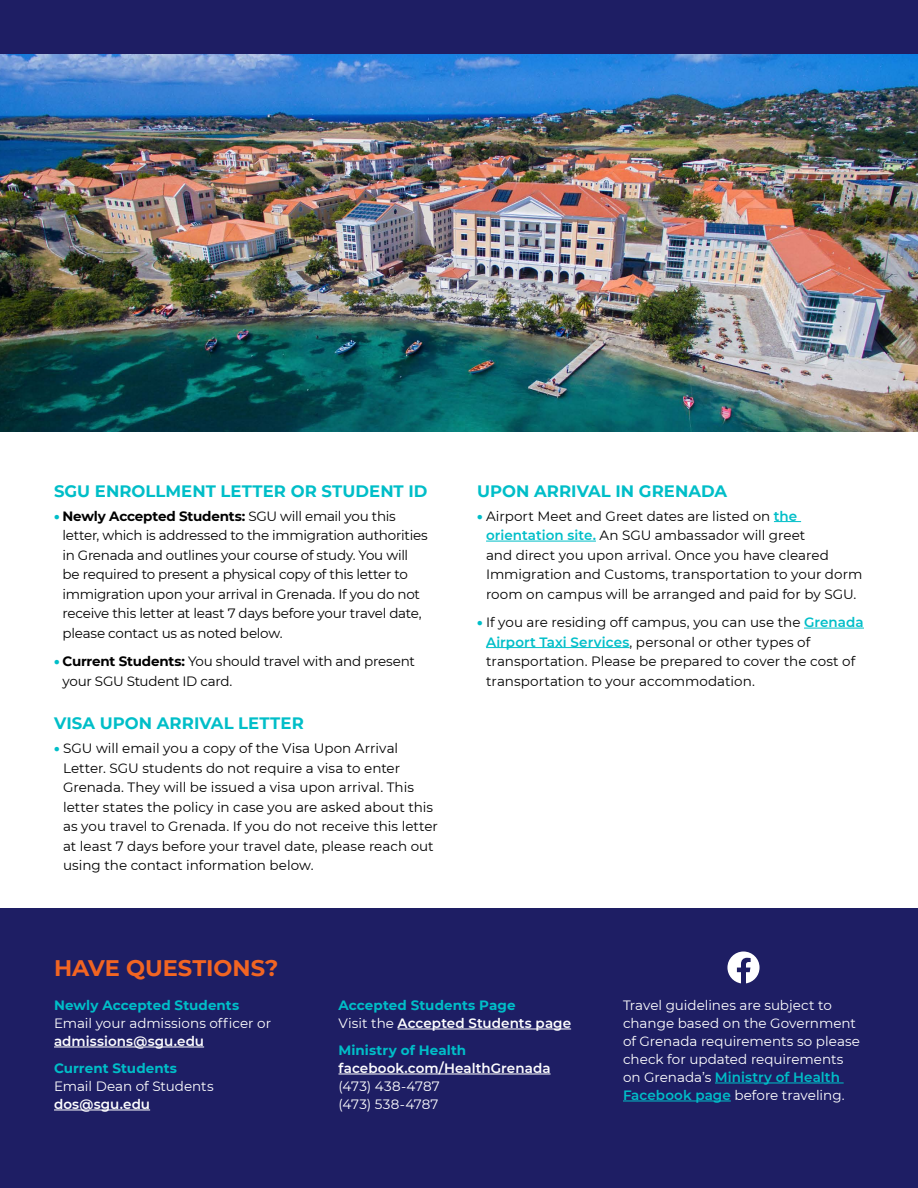
<style>
.page{position:relative;width:918px;height:1188px;background:#fff}
.page>*{position:absolute;margin:0;border:0;box-sizing:border-box;transform-origin:0 0}
.t1{font:700 22.5px "Montserrat";color:#f26522}
.t2{font:700 16.5px "Montserrat";color:#00bec8}
.t3{font:13.5px/19.5px "Montserrat";letter-spacing:-.005em;color:#000}
.t4{font:13.5px/18px "Montserrat";color:#fff}
.t5{font:700 13.5px/18px "Montserrat";letter-spacing:.005em;color:#00bec8}
.t6{font:600 13.5px "Montserrat";letter-spacing:.005em;color:#fff}
.s1{font-weight:900;color:#00bec8}
.s2{font-weight:700}
.s3{font-weight:600;color:#00bec8}
.s4{font-weight:400;color:#fff}
.s5{font-weight:600;color:#fff}
</style>
<div class="page">
<div style="left:0;top:908px;width:918px;height:280px;background:#1e1e64"></div>
<div style="left:0;top:0;width:918px;height:54px;background:#1e1e64"></div>
<svg style="left:774px;top:521px;width:27px;height:1px"></svg>
<hr style="left:486px;top:541px;width:110px;height:1px;background:#00bec8">
<hr style="left:804px;top:628px;width:60px;height:1px;background:#00bec8">
<hr style="left:486px;top:647px;width:144px;height:1px;background:#00bec8">
<hr style="left:54px;top:1047px;width:150px;height:1px;background:#fff">
<hr style="left:54px;top:1110px;width:96px;height:1px;background:#fff">
<hr style="left:398px;top:1029px;width:173px;height:1px;background:#fff">
<hr style="left:339px;top:1074px;width:212px;height:1px;background:#fff">
<hr style="left:715px;top:1083px;width:129px;height:1px;background:#00bec8">
<hr style="left:623px;top:1101px;width:108px;height:1px;background:#00bec8">
<svg style="left:727px;top:952px;width:33px;height:31px"></svg>
<img style="left:0;top:54px;width:918px;height:378px">
<p class="t2" style="left:54px;top:479px;width:375px">SGU ENROLLMENT LETTER OR STUDENT ID</p>
<p class="t3" style="left:63px;top:506px;width:367px;text-indent:-9px"><span class="s1">•</span> <span class="s2">Newly Accepted Students:</span> SGU will email you this letter, which is addressed to the immigration authorities in Grenada and outlines your course of study. You will be required to present a physical copy of this letter to immigration upon your arrival in Grenada. If you do not receive this letter at least 7 days before your travel date, please contact us as noted below.</p>
<p class="t3" style="left:63px;top:651px;width:354px;text-indent:-9px"><span class="s1">•</span> <span class="s2">Current Students:</span> You should travel with and present your SGU Student ID card.</p>
<p class="t2" style="left:54px;top:711px;width:251px">VISA UPON ARRIVAL LETTER</p>
<p class="t3" style="left:63px;top:738px;width:376px;text-indent:-9px"><span class="s1">•</span> SGU will email you a copy of the Visa Upon Arrival Letter. SGU students do not require a visa to enter Grenada. They will be issued a visa upon arrival. This letter states the policy in case you are asked about this as you travel to Grenada. If you do not receive this letter at least 7 days before your travel date, please reach out using the contact information below.</p>
<h1 class="t1" style="left:54px;top:952px;width:226px">HAVE QUESTIONS?</h1>
<p class="t2" style="left:477px;top:479px;width:252px">UPON ARRIVAL IN GRENADA</p>
<p class="t3" style="left:486px;top:506px;width:378px;text-indent:-9px"><span class="s1">•</span> Airport Meet and Greet dates are listed on <span class="s3">the orientation site.</span> An SGU ambassador will greet<br>and direct you upon arrival. Once you have cleared Immigration and Customs, transportation to your dorm room on campus will be arranged and paid for by SGU.</p>
<p class="t3" style="left:486px;top:612px;width:379px;text-indent:-9px"><span class="s1">•</span> If you are residing off campus, you can use the <span class="s3">Grenada Airport Taxi Services</span>, personal or other types of transportation. Please be prepared to cover the cost of transportation to your accommodation.</p>
<p class="t5" style="left:54px;top:996px;width:187px">Newly Accepted Students</p>
<p class="t4" style="left:54px;top:1014px;width:219px">Email your admissions officer or</p>
<p class="t6" style="left:54px;top:1032px;width:152px">admissions@sgu.edu</p>
<p class="t5" style="left:54px;top:1058px;width:125px">Current Students</p>
<p class="t4" style="left:54px;top:1077px;width:161px">Email Dean of Students</p>
<p class="t6" style="left:54px;top:1095px;width:98px">dos@sgu.edu</p>
<p class="t5" style="left:339px;top:996px;width:234px">Accepted Students Page<br><span class="s4">Visit the</span> <span class="s5">Accepted Students page</span></p>
<p class="t5" style="left:339px;top:1040px;width:129px">Ministry of Health</p>
<p class="t6" style="left:339px;top:1059px;width:214px">facebook.com/HealthGrenada</p>
<p class="t4" style="left:339px;top:1077px;width:103px">(473) 438-4787 (473) 538-4787</p>
<p class="t4" style="left:623px;top:996px;width:239px">Travel guidelines are subject to change based on the Government of Grenada requirements so please check for updated requirements on Grenada’s <span class="s3">Ministry of Health<br>Facebook page</span> before traveling.</p>
</div>
